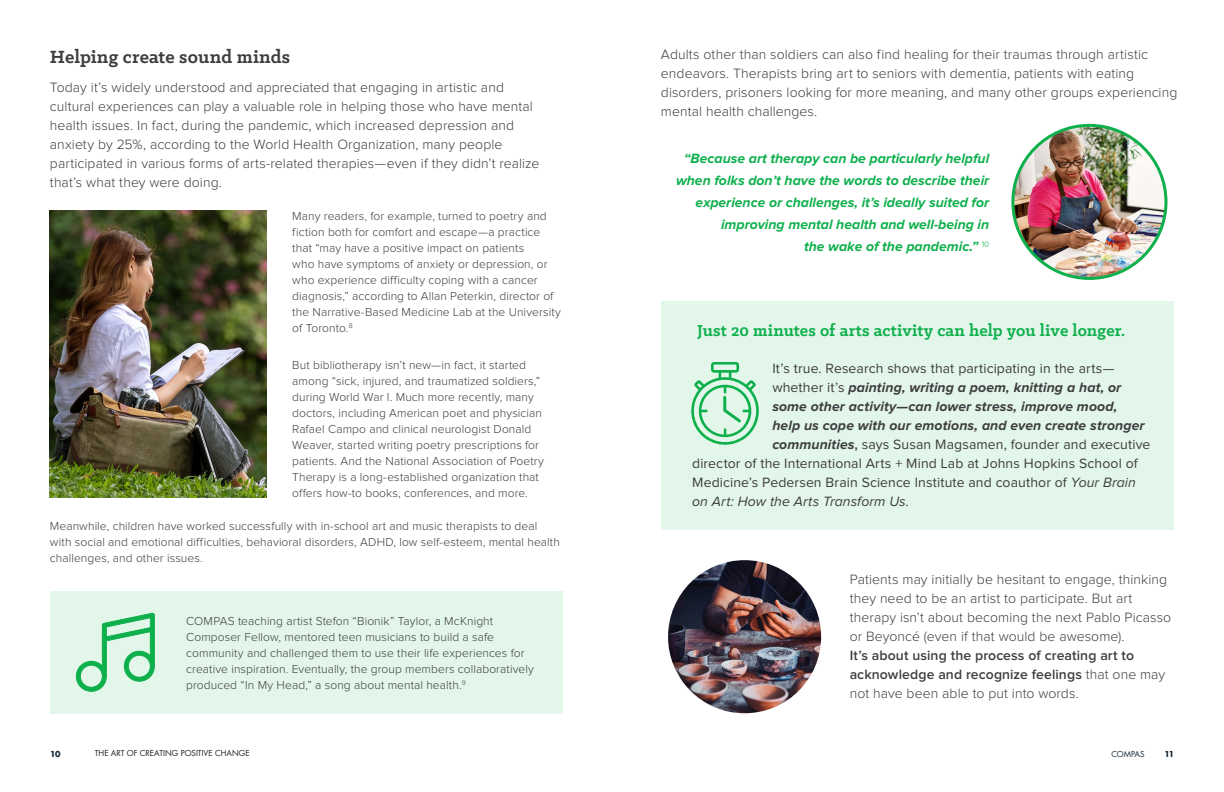
<style>
.page{position:relative;width:1224px;height:792px;background:#fff}
.page>*{position:absolute;margin:0;border:0;box-sizing:border-box;transform-origin:0 0}
.t1{font:700 20px "Klinic Slab";letter-spacing:.005em;color:#3e3d3f}
.t2{font:700 18px "Klinic Slab";letter-spacing:.005em;color:#0eb04c}
.t3{font:300 14px/19px "Proxima Nova";letter-spacing:.005em;color:#3e3d3f}
.t4{font:14px "Proxima Nova";letter-spacing:.01em;color:#3e3d3f}
.INTRO{font:italic 700 14px/22px "Proxima Nova";color:#0eb04c;text-align:right}
.t5{font:italic 700 14px "Proxima Nova";letter-spacing:.005em;color:#3e3d3f}
.t6{font:italic 14px "Proxima Nova";letter-spacing:.005em;color:#3e3d3f}
.t7{font:300 12px/16px "Proxima Nova";letter-spacing:.005em;color:#3e3d3f}
.t8{font:8px "Futura Std";color:#231f20}
.t9{font:8px "Futura Std";letter-spacing:-.01em;color:#172938}
.t10{font:700 8px "Futura";color:#172938}
.s1{font-weight:400;font-style:normal}
.s2{font-weight:700;font-style:italic}
.s3{font-weight:600}
.s4{font-style:italic}
.s5{font-style:normal}
</style>
<div class="page">
<img style="left:668px;top:560px;width:153px;height:153px;border-radius:77px">
<img style="left:1013px;top:125px;width:153px;height:153px;border-radius:77px">
<div style="left:1011px;top:124px;width:156px;height:156px;border:3px solid #0eb04c;border-radius:50%"></div>
<div style="left:661px;top:301px;width:513px;height:229px;background:#e2f6ea"></div>
<div style="left:50px;top:591px;width:513px;height:122px;background:#e2f6ea"></div>
<img style="left:50px;top:211px;width:216px;height:286px">
<svg style="left:691px;top:362px;width:68px;height:83px"></svg>
<svg style="left:76px;top:613px;width:79px;height:79px"></svg>
<p class="t1" style="left:50px;top:44px;width:242px">Helping create sound minds</p>
<p class="t3" style="left:50px;top:79px;width:491px">Today it’s widely understood and appreciated that engaging in artistic and cultural experiences can play a valuable role in helping those who have mental health issues. In fact, during the pandemic, which increased depression and anxiety by 25%, according to the World Health Organization, many people participated in various forms of arts-related therapies—even if they didn’t realize that’s what they were doing.</p>
<p class="t7" style="left:292px;top:208px;width:270px">Many readers, for example, turned to poetry and fiction both for comfort and escape—a practice that “may have a positive impact on patients<br>who have symptoms of anxiety or depression, or who experience difficulty coping with a cancer diagnosis,” according to Allan Peterkin, director of the Narrative-Based Medicine Lab at the University of Toronto.<sup>8</sup></p>
<p class="t7" style="left:292px;top:358px;width:253px">But bibliotherapy isn’t new—in fact, it started among “sick, injured, and traumatized soldiers,” during World War I. Much more recently, many doctors, including American poet and physician Rafael Campo and clinical neurologist Donald Weaver, started writing poetry prescriptions for patients. And the National Association of Poetry Therapy is a long-established organization that offers how-to books, conferences, and more.</p>
<p class="t7" style="left:50px;top:518px;width:512px">Meanwhile, children have worked successfully with in-school art and music therapists to deal with social and emotional difficulties, behavioral disorders, ADHD, low self-esteem, mental health challenges, and other issues.</p>
<p class="t7" style="left:186px;top:614px;width:349px">COMPAS teaching artist Stefon “Bionik” Taylor, a McKnight Composer Fellow, mentored teen musicians to build a safe community and challenged them to use their life experiences for creative inspiration. Eventually, the group members collaboratively produced “In My Head,” a song about mental health.<sup>9</sup></p>
<p class="t3" style="left:661px;top:45px;width:518px">Adults other than soldiers can also find healing for their traumas through artistic endeavors. Therapists bring art to seniors with dementia, patients with eating disorders, prisoners looking for more meaning, and many other groups experiencing mental health challenges.</p>
<p class="INTRO" style="left:676px;top:148px;width:315px">“Because art therapy can be particularly helpful when folks don’t have the words to describe their experience or challenges, it’s ideally suited for improving mental health and well-being in<br>the wake of the pandemic.” <sup>10</sup></p>
<p class="t2" style="left:697px;top:318px;width:429px">Just 20 minutes of arts activity can help you live longer.</p>
<p class="t4" style="left:772px;top:362px;width:344px">It’s true. Research shows that participating in the arts—</p>
<p class="t5" style="left:772px;top:381px;width:351px"><span class="s1">whether it’s</span> painting, writing a poem, knitting a hat, or</p>
<p class="t5" style="left:772px;top:400px;width:346px">some other activity—can lower stress, improve mood,</p>
<p class="t5" style="left:772px;top:419px;width:374px">help us cope with our emotions, and even create stronger</p>
<p class="t4" style="left:772px;top:438px;width:380px"><span class="s2">communities</span><span class="s3">,</span> says Susan Magsamen, founder and executive</p>
<p class="t4" style="left:692px;top:457px;width:447px">director of the International Arts + Mind Lab at Johns Hopkins School of</p>
<p class="t4" style="left:692px;top:476px;width:445px">Medicine’s Pedersen Brain Science Institute and coauthor of <span class="s4">Your Brain</span></p>
<p class="t6" style="left:692px;top:495px;width:218px">on Art: How the Arts Transform Us<span class="s5">.</span></p>
<p class="t3" style="left:850px;top:571px;width:323px">Patients may initially be hesitant to engage, thinking they need to be an artist to participate. But art therapy isn’t about becoming the next Pablo Picasso or Beyoncé (even if that would be awesome).<br><span class="s3">It’s about using the process of creating art to acknowledge and recognize feelings</span> that one may not have been able to put into words.</p>
<p class="t10" style="left:50px;top:748px;width:12px">10</p>
<p class="t8" style="left:95px;top:748px;width:156px">THE ART OF CREATING POSITIVE CHANGE</p>
<p class="t9" style="left:1111px;top:749px;width:35px">COMPAS</p>
<p class="t10" style="left:1164px;top:748px;width:11px">11</p>
</div>
